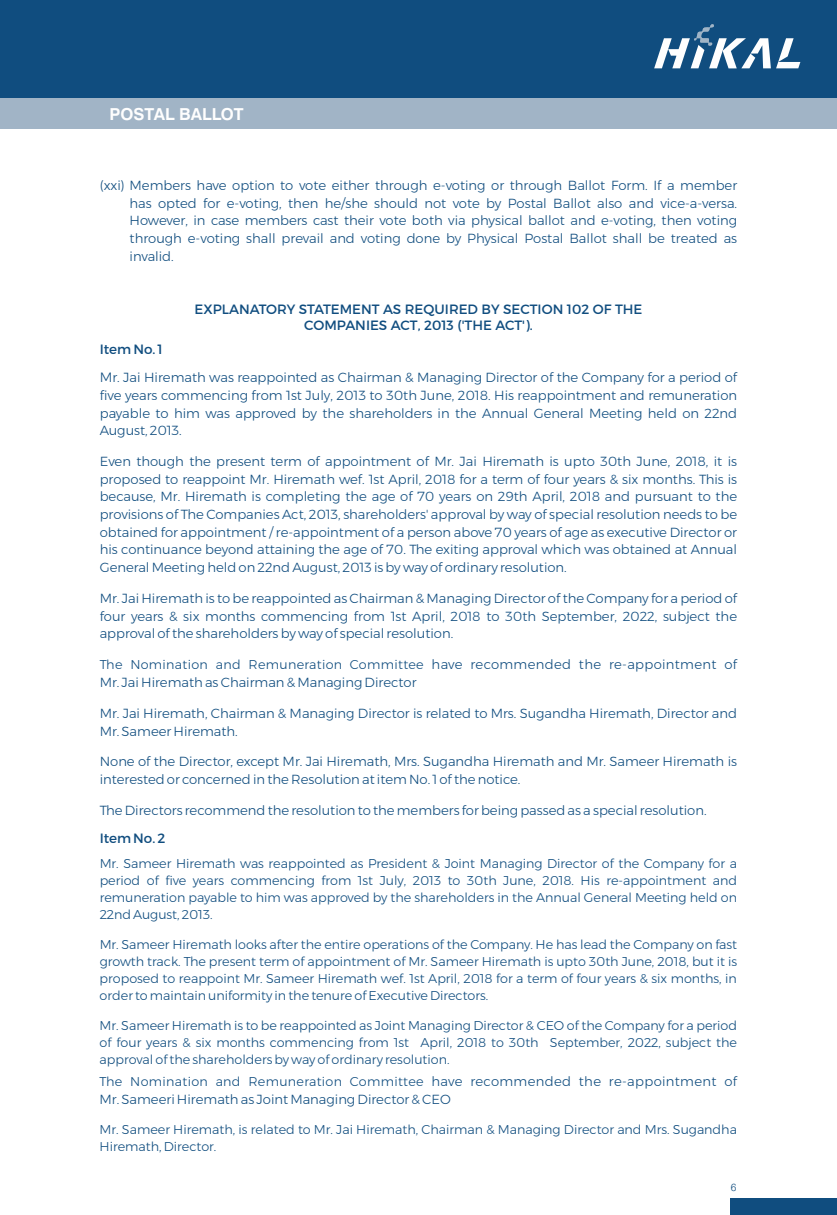
<style>
.page{position:relative;width:837px;height:1215px;background:#fff}
.page>*{position:absolute;margin:0;border:0;box-sizing:border-box;transform-origin:0 0}
.t1{font:700 16.5px "Swiss 721 BT";color:#fefefe}
.t2{font:13.5px/16.2px "Montserrat";color:#104d7f;text-align:center}
.t3{font:300 13.2px/17.7px "Montserrat";color:#104d7f;text-align:justify}
.t4{font:300 12.75px/17.1px "Montserrat";color:#104d7f;text-align:justify}
.t5{font:300 12.75px "Montserrat";letter-spacing:.025em;color:#104d7f}
.t6{font:300 10.5px "Swiss 721 BT";color:#104d7f}
.s1{font-size:13.5px}
.s2{font-size:13.2px}
</style>
<div class="page">
<div style="left:0;top:98px;width:837px;height:31px;background:#a1b4c6"></div>
<div style="left:0;top:0;width:837px;height:98px;background:#104d7f"></div>
<div style="left:731px;top:1198px;width:106px;height:17px;background:#104d7f"></div>
<svg style="left:654px;top:24px;width:146px;height:44px"></svg>
<p class="t1" style="left:110px;top:107px;width:136px">POSTAL BALLOT</p>
<p class="t3" style="left:130px;top:176px;width:609px;text-indent:-30px">(xxi) Members have option to vote either through e-voting or through Ballot Form. If a member has opted for e-voting, then he/she should not vote by Postal Ballot also and vice-a-versa.<br>However, in case members cast their vote both via physical ballot and e-voting, then voting through e-voting shall prevail and voting done by Physical Postal Ballot shall be treated as invalid.</p>
<p class="t2" style="left:195px;top:301px;width:449px">EXPLANATORY STATEMENT AS REQUIRED BY SECTION 102 OF THE<br>COMPANIES ACT, 2013 ('THE ACT').</p>
<p class="t2" style="left:100px;top:341px;width:64px">Item No. 1</p>
<p class="t3" style="left:100px;top:368px;width:639px"><span class="s1">M</span>r. Jai Hiremath was reappointed as Chairman &amp; Managing Director of the Company for a period of five years commencing from 1st July, 2013 to 30th June, 2018. His reappointment and remuneration payable to him was approved by the shareholders in the Annual General Meeting held on 22nd August, 2013.</p>
<p class="t3" style="left:100px;top:453px;width:639px">Even though the present term of appointment of Mr. Jai Hiremath is upto 30th June, 2018, it is proposed to reappoint Mr. Hiremath wef. 1st April, 2018 for a term of four years &amp; six months. This is because, Mr. Hiremath is completing the age of 70 years on 29th April, 2018 and pursuant to the provisions of The Companies Act, 2013, shareholders' approval by way of special resolution needs to be obtained for appointment / re-appointment of a person above 70 years of age as executive Director or his continuance beyond attaining the age of 70. The exiting approval which was obtained at Annual General Meeting held on 22nd August, 2013 is by way of ordinary resolution.</p>
<p class="t3" style="left:100px;top:589px;width:639px">Mr. Jai Hiremath is to be reappointed as Chairman &amp; Managing Director of the Company for a period of four years &amp; six months commencing from 1st April, 2018 to 30th September, 2022, subject the approval of the shareholders by way of special resolution.</p>
<p class="t5" style="left:100px;top:657px;width:639px">The Nomination and Remuneration Committee <span class="s2">have recommended the re-appointment of</span></p>
<p class="t3" style="left:100px;top:673px;width:318px">Mr. Jai Hiremath as Chairman &amp; Managing Director</p>
<p class="t3" style="left:100px;top:704px;width:639px">Mr. Jai Hiremath, Chairman &amp; Managing Director is related to Mrs. Sugandha Hiremath, Director and<br>Mr. Sameer Hiremath.</p>
<p class="t3" style="left:100px;top:753px;width:639px">None of the Director, except Mr. Jai Hiremath, Mrs. Sugandha Hiremath and Mr. Sameer Hiremath is interested or concerned in the Resolution at item No. 1 of the notice.</p>
<p class="t3" style="left:100px;top:801px;width:608px">The Directors recommend the resolution to the members for being passed as a special resolution.</p>
<p class="t2" style="left:100px;top:830px;width:67px">Item No. 2</p>
<p class="t4" style="left:100px;top:855px;width:639px">Mr. Sameer Hiremath was reappointed as President &amp; Joint Managing Director of the Company for a period of five years commencing from 1st July, 2013 to 30th June, 2018. His re-appointment and remuneration payable to him was approved by the shareholders in the Annual General Meeting held on 22nd August, 2013.</p>
<p class="t4" style="left:100px;top:936px;width:639px">Mr. Sameer Hiremath looks after the entire operations of the Company. He has lead the Company on fast growth track. The present term of appointment of Mr. Sameer Hiremath is upto 30th June, 2018, but it is proposed to reappoint Mr. Sameer Hiremath wef. 1st April, 2018 for a term of four years &amp; six months, in order to maintain uniformity in the tenure of Executive Directors.</p>
<p class="t4" style="left:100px;top:1017px;width:639px">Mr. Sameer Hiremath is to be reappointed as Joint Managing Director &amp; CEO of the Company for a period of four years &amp; six months commencing from 1st April, 2018 to 30th September, 2022, subject the approval of the shareholders by way of ordinary resolution.</p>
<p class="t5" style="left:100px;top:1074px;width:639px">The Nomination and Remuneration Committee <span class="s2">have recommended the re-appointment of</span></p>
<p class="t3" style="left:100px;top:1090px;width:353px">Mr. Sameeri Hiremath as Joint Managing Director &amp; CEO</p>
<p class="t4" style="left:100px;top:1121px;width:639px">Mr. Sameer Hiremath, is related to Mr. Jai Hiremath, Chairman &amp; Managing Director and Mrs. Sugandha<br>Hiremath, Director.</p>
<p class="t6" style="left:731px;top:1183px;width:7px">6</p>
</div>
